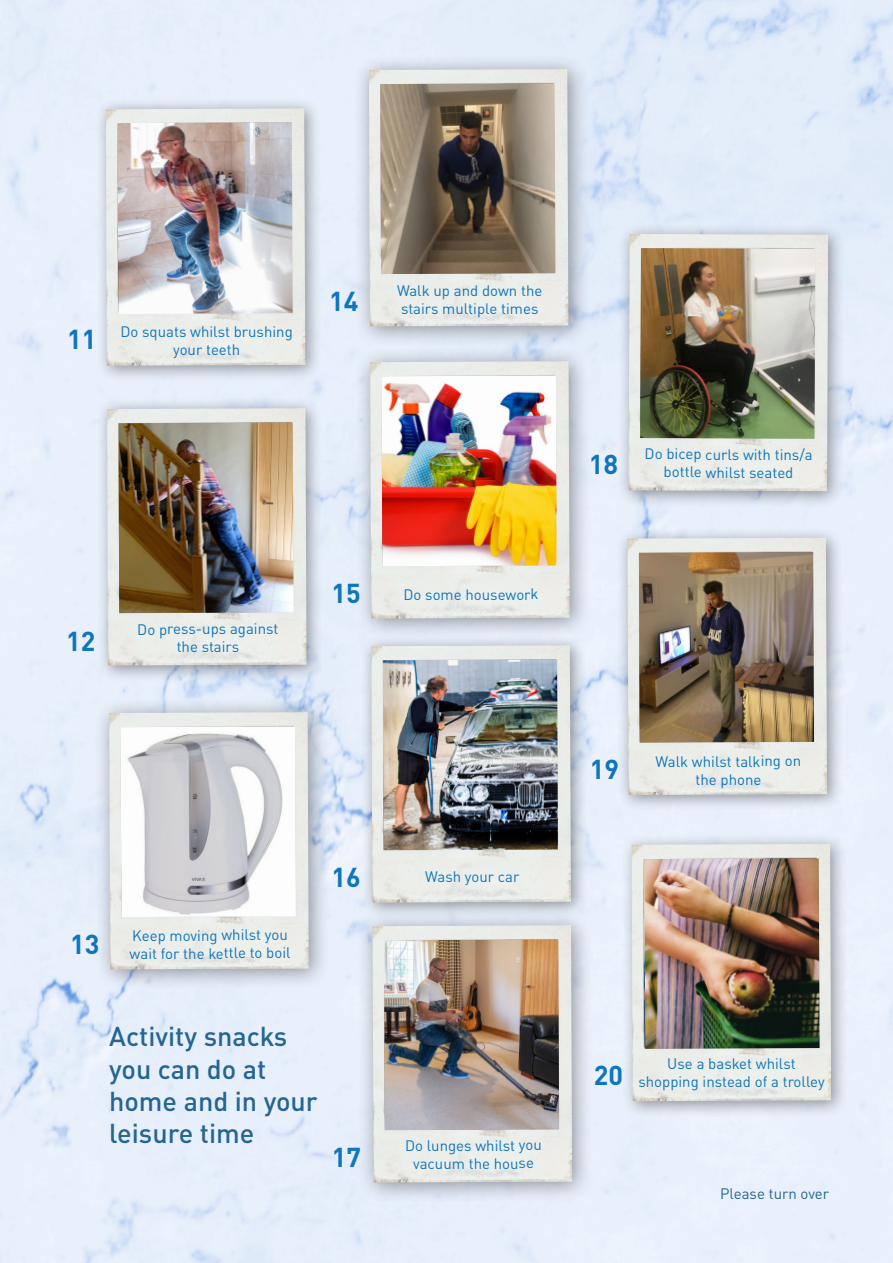
<style>
.page{position:relative;width:893px;height:1263px;background:#e7effb}
.page>*{position:absolute;margin:0;border:0;box-sizing:border-box;transform-origin:0 0}
.t1{font:500 27px/32.4px "DINOT";color:#256592}
.t2{font:700 27px "DINOT";letter-spacing:-.005em;color:#0f75bc}
.t3{font:15px "DINOT";letter-spacing:-.005em;color:#0f75bc}
.t4{font:15px "DINOT";letter-spacing:-.005em;color:#256592}
</style>
<div class="page">
<div style="left:94px;top:97px;width:228px;height:286px;background:#231f20;opacity:.46"></div>
<img style="left:106px;top:108px;width:199px;height:258px">
<img style="left:117px;top:122px;width:176px;height:192px">
<div style="left:94px;top:696px;width:237px;height:295px;background:#231f20;opacity:.46"></div>
<img style="left:109px;top:712px;width:200px;height:257px">
<img style="left:121px;top:726px;width:175px;height:191px">
<div style="left:96px;top:397px;width:228px;height:286px;background:#231f20;opacity:.46"></div>
<img style="left:107px;top:408px;width:200px;height:257px">
<img style="left:118px;top:422px;width:176px;height:191px">
<div style="left:353px;top:54px;width:237px;height:294px;background:#231f20;opacity:.46"></div>
<img style="left:369px;top:69px;width:199px;height:257px">
<img style="left:380px;top:83px;width:175px;height:191px">
<div style="left:354px;top:346px;width:238px;height:294px;background:#231f20;opacity:.46"></div>
<img style="left:370px;top:361px;width:200px;height:257px">
<img style="left:381px;top:375px;width:176px;height:191px">
<div style="left:360px;top:634px;width:228px;height:286px;background:#231f20;opacity:.46"></div>
<img style="left:371px;top:645px;width:200px;height:257px">
<img style="left:383px;top:659px;width:175px;height:191px">
<div style="left:357px;top:910px;width:237px;height:294px;background:#231f20;opacity:.46"></div>
<img style="left:373px;top:925px;width:199px;height:257px">
<img style="left:384px;top:939px;width:175px;height:191px">
<div style="left:616px;top:526px;width:228px;height:286px;background:#231f20;opacity:.46"></div>
<img style="left:627px;top:538px;width:200px;height:257px">
<img style="left:639px;top:552px;width:175px;height:191px">
<div style="left:620px;top:832px;width:228px;height:286px;background:#231f20;opacity:.45"></div>
<img style="left:632px;top:844px;width:199px;height:257px">
<img style="left:644px;top:858px;width:176px;height:191px">
<div style="left:617px;top:223px;width:228px;height:285px;background:#231f20;opacity:.45"></div>
<img style="left:628px;top:234px;width:200px;height:257px">
<img style="left:640px;top:248px;width:175px;height:191px">
<p class="t2" style="left:67px;top:322px;width:31px">11</p>
<p class="t3" style="left:120px;top:322px;width:174px">Do squats whilst brushing</p>
<p class="t3" style="left:173px;top:340px;width:69px">your teeth</p>
<p class="t3" style="left:397px;top:281px;width:147px">Walk up and down the</p>
<p class="t2" style="left:329px;top:283px;width:31px">14</p>
<p class="t3" style="left:401px;top:299px;width:139px">stairs multiple times</p>
<p class="t3" style="left:137px;top:619px;width:143px">Do press-ups against</p>
<p class="t2" style="left:66px;top:623px;width:31px">12</p>
<p class="t3" style="left:177px;top:637px;width:64px">the stairs</p>
<p class="t2" style="left:331px;top:575px;width:31px">15</p>
<p class="t3" style="left:403px;top:585px;width:137px">Do some housework</p>
<p class="t2" style="left:70px;top:926px;width:31px">13</p>
<p class="t3" style="left:132px;top:926px;width:157px">Keep moving whilst you</p>
<p class="t3" style="left:130px;top:944px;width:163px">wait for the kettle to boil</p>
<p class="t2" style="left:332px;top:859px;width:31px">16</p>
<p class="t3" style="left:425px;top:867px;width:96px">Wash your car</p>
<p class="t1" style="left:109px;top:1019px;width:210px">Activity snacks you can do at home and in your leisure time</p>
<p class="t3" style="left:405px;top:1136px;width:138px">Do lunges whilst you</p>
<p class="t2" style="left:332px;top:1139px;width:31px">17</p>
<p class="t3" style="left:413px;top:1154px;width:123px">vacuum the house</p>
<p class="t3" style="left:645px;top:445px;width:170px">Do bicep curls with tins/a</p>
<p class="t2" style="left:589px;top:447px;width:31px">18</p>
<p class="t3" style="left:664px;top:463px;width:131px">bottle whilst seated</p>
<p class="t2" style="left:590px;top:752px;width:31px">19</p>
<p class="t3" style="left:655px;top:752px;width:147px">Walk whilst talking on</p>
<p class="t3" style="left:695px;top:770px;width:68px">the phone</p>
<p class="t3" style="left:667px;top:1054px;width:130px">Use a basket whilst</p>
<p class="t2" style="left:594px;top:1058px;width:31px">20</p>
<p class="t3" style="left:638px;top:1072px;width:188px">shopping instead of a trolley</p>
<p class="t4" style="left:720px;top:1184px;width:111px">Please turn over</p>
</div>
